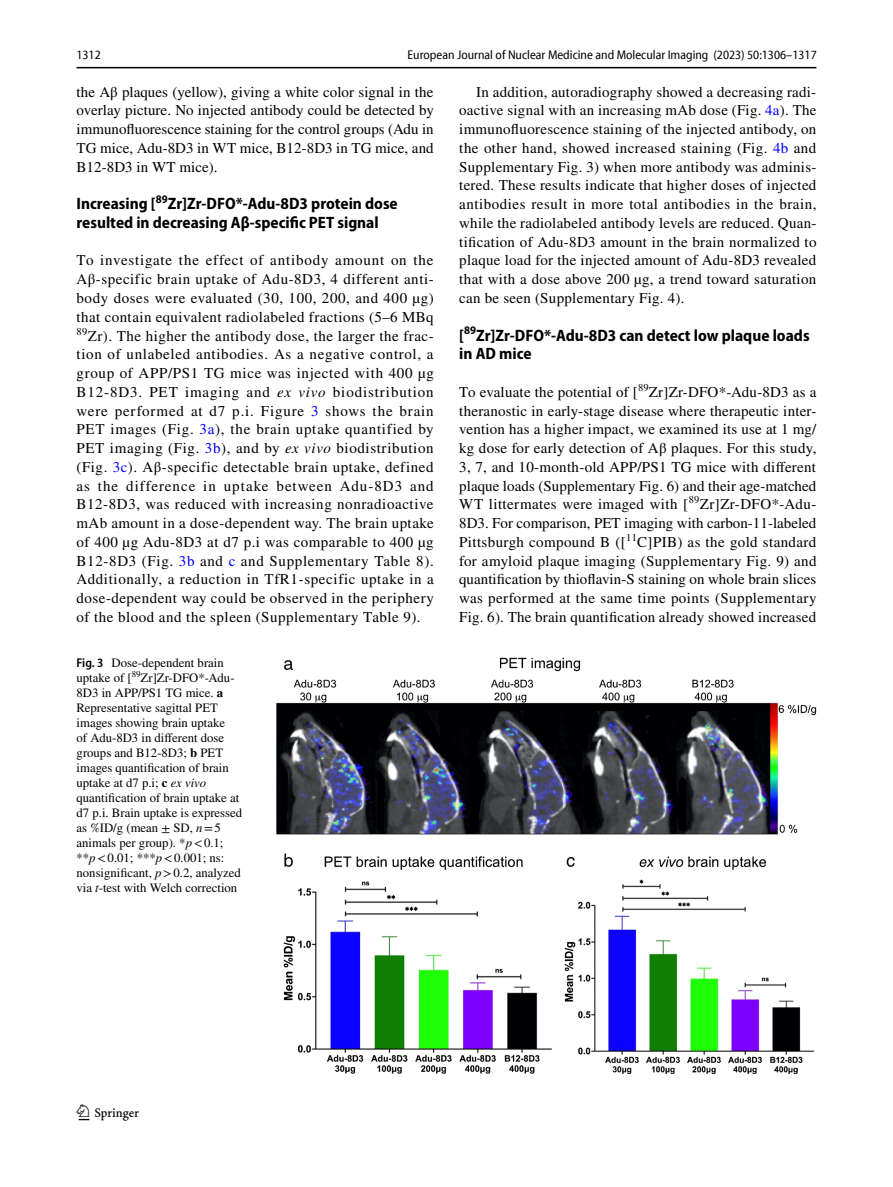
<style>
.page{position:relative;width:893px;height:1187px;background:#fff}
.page>*{position:absolute;margin:0;border:0;box-sizing:border-box;transform-origin:0 0}
.t1{font:22.5px "Springnew Regular 2";color:#000}
.t2{font:700 semi-condensed 16.5px/18.8px "Myriad Pro";color:#000}
.t3{font:15px/18.8px "STIX";letter-spacing:.015em;color:#000;text-align:justify}
.t4{font:12.75px/15px "STIX";color:#000}
.t5{font:semi-condensed 12.75px "Myriad Pro Unic";color:#000}
.s1{font-style:italic}
.s2{color:#00f}
.s3{font-family:"Myriad Pro";font-weight:600;font-stretch:semi-condensed}
.s4{font-weight:700}
</style>
<div class="page">
<hr style="left:77px;top:67px;width:739px;height:1px;background:#000">
<img style="left:276px;top:657px;width:540px;height:416px">
<p class="t5" style="left:77px;top:50px;width:26px">1312</p>
<p class="t5" style="left:408px;top:50px;width:411px">European Journal of Nuclear Medicine and Molecular Imaging (2023) 50:1306–1317</p>
<p class="t3" style="left:77px;top:83px;width:359px">the Aβ plaques (yellow), giving a white color signal in the overlay picture. No injected antibody could be detected by immunofluorescence staining for the control groups (Adu in TG mice, Adu-8D3 in WT mice, B12-8D3 in TG mice, and B12-8D3 in WT mice).</p>
<p class="t2" style="left:77px;top:194px;width:323px">Increasing [<sup>89</sup>Zr]Zr‑DFO*‑Adu‑8D3 protein dose resulted in decreasing Aβ‑specific PET signal</p>
<p class="t3" style="left:77px;top:252px;width:359px">To investigate the effect of antibody amount on the Aβ-specific brain uptake of Adu-8D3, 4 different anti&shy;body doses were evaluated (30, 100, 200, and 400 µg) that contain equivalent radiolabeled fractions (5–6 MBq <sup>89</sup>Zr). The higher the antibody dose, the larger the frac&shy;tion of unlabeled antibodies. As a negative control, a group of APP/PS1 TG mice was injected with 400 µg B12-8D3. PET imaging and <span class="s1">ex vivo</span> biodistribution were performed at d7 p.i. Figure <span class="s2">3</span> shows the brain PET images (Fig. <span class="s2">3a</span>), the brain uptake quantified by PET imaging (Fig. <span class="s2">3b</span>), and by <span class="s1">ex vivo</span> biodistribution (Fig. <span class="s2">3c</span>). Aβ-specific detectable brain uptake, defined as the difference in uptake between Adu-8D3 and B12-8D3, was reduced with increasing nonradioactive mAb amount in a dose-dependent way. The brain uptake of 400 µg Adu-8D3 at d7 p.i was comparable to 400 µg B12-8D3 (Fig. <span class="s2">3b</span> and <span class="s2">c</span> and Supplementary Table 8).<br>Additionally, a reduction in TfR1-specific uptake in a dose-dependent way could be observed in the periphery of the blood and the spleen (Supplementary Table 9).</p>
<p class="t4" style="left:77px;top:656px;width:167px"><span class="s3">Fig. 3</span> Dose-dependent brain uptake of [<sup>89</sup>Zr]Zr-DFO*-Adu-<br>8D3 in APP/PS1 TG mice. <span class="s4">a<br></span>Representative sagittal PET images showing brain uptake<br>of Adu-8D3 in different dose groups and B12-8D3; <span class="s4">b</span> PET images quantification of brain uptake at d7 p.i; <span class="s4">c</span> <span class="s1">ex vivo </span>quantification of brain uptake at d7 p.i. Brain uptake is expressed as %ID/g (mean ± SD, <span class="s1">n</span>=5 animals per group). *<span class="s1">p</span>&lt;0.1; **<span class="s1">p</span>&lt;0.01; ***<span class="s1">p</span>&lt;0.001; ns: nonsignificant, <span class="s1">p</span>&gt;0.2, analyzed via <span class="s1">t</span>-test with Welch correction</p>
<p class="t3" style="left:459px;top:83px;width:359px;text-indent:17px">In addition, autoradiography showed a decreasing radi&shy;oactive signal with an increasing mAb dose (Fig. <span class="s2">4a</span>). The immunofluorescence staining of the injected antibody, on the other hand, showed increased staining (Fig. <span class="s2">4b</span> and Supplementary Fig. 3) when more antibody was adminis&shy;tered. These results indicate that higher doses of injected antibodies result in more total antibodies in the brain, while the radiolabeled antibody levels are reduced. Quan&shy;tification of Adu-8D3 amount in the brain normalized to plaque load for the injected amount of Adu-8D3 revealed that with a dose above 200 µg, a trend toward saturation can be seen (Supplementary Fig. 4).</p>
<p class="t2" style="left:459px;top:326px;width:352px">[<sup>89</sup>Zr]Zr‑DFO*‑Adu‑8D3 can detect low plaque loads in AD mice</p>
<p class="t3" style="left:459px;top:383px;width:359px">To evaluate the potential of [<sup>89</sup>Zr]Zr-DFO*-Adu-8D3 as a theranostic in early-stage disease where therapeutic inter&shy;vention has a higher impact, we examined its use at 1 mg/ kg dose for early detection of Aβ plaques. For this study, 3, 7, and 10-month-old APP/PS1 TG mice with different plaque loads (Supplementary Fig. 6) and their age-matched WT littermates were imaged with [<sup>89</sup>Zr]Zr-DFO*-Adu-8D3. For comparison, PET imaging with carbon-11-labeled Pittsburgh compound B ([<sup>11</sup>C]PIB) as the gold standard for amyloid plaque imaging (Supplementary Fig. 9) and quantification by thioflavin-S staining on whole brain slices was performed at the same time points (Supplementary Fig. 6). The brain quantification already showed increased</p>
<h1 class="t1" style="left:79px;top:1104px;width:62px">1 3</h1>
</div>
